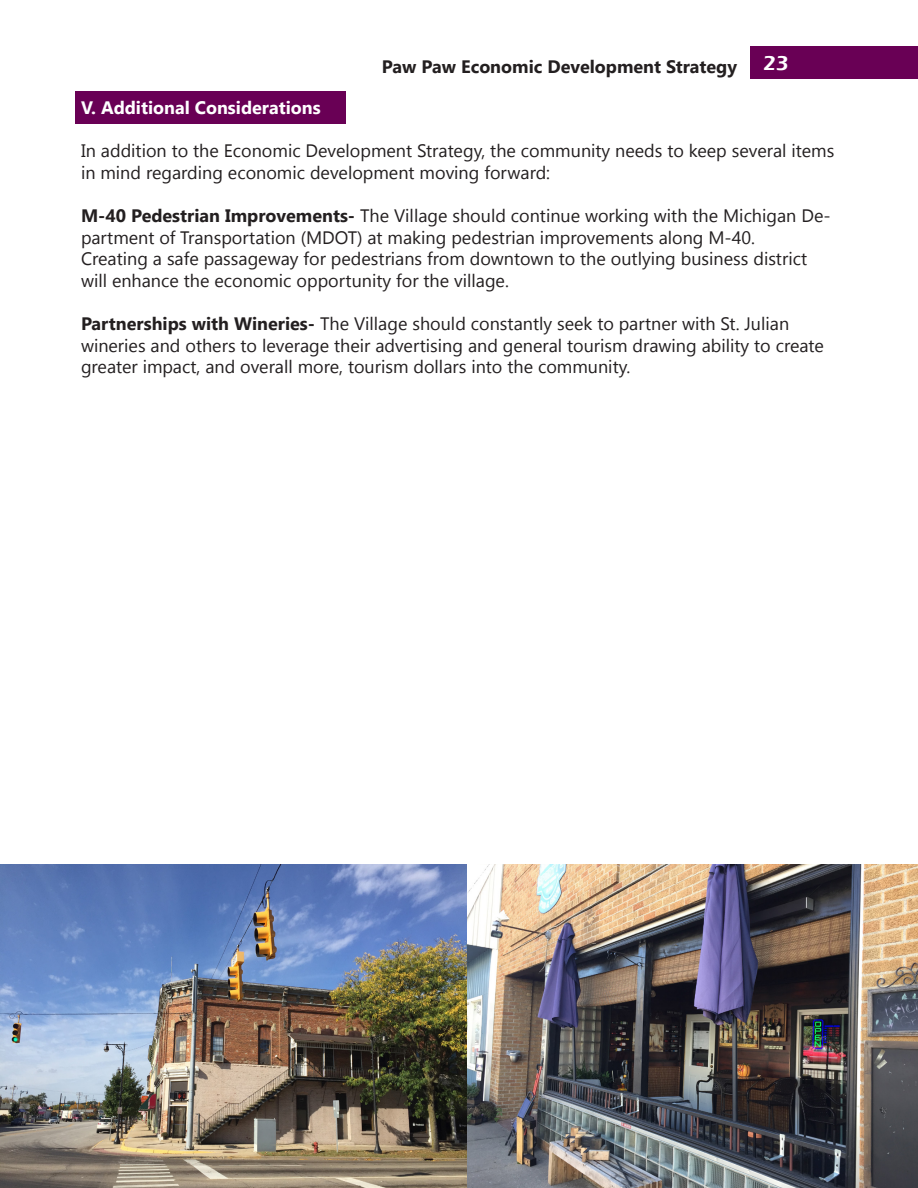
<style>
.page{position:relative;width:918px;height:1188px;background:#fff}
.page>*{position:absolute;margin:0;border:0;box-sizing:border-box;transform-origin:0 0}
.t1{font:18px/21.6px "Gadugi";color:#231f20}
.t2{font:700 18px "Gadugi";color:#231f20}
.t3{font:700 18px "Gadugi";color:#fff}
.s1{font-weight:700}
</style>
<div class="page">
<div style="left:751px;top:47px;width:167px;height:32px;background:#690055"></div>
<div style="left:75px;top:91px;width:271px;height:33px;background:#690055"></div>
<img style="left:0;top:864px;width:918px;height:324px">
<p class="t2" style="left:382px;top:56px;width:408px">Paw Paw Economic Development Strategy <sup>23</sup></p>
<p class="t3" style="left:81px;top:97px;width:241px">V. Additional Considerations</p>
<p class="t1" style="left:81px;top:140px;width:755px">In addition to the Economic Development Strategy, the community needs to keep several items in mind regarding economic development moving forward:</p>
<p class="t1" style="left:81px;top:205px;width:751px"><span class="s1">M-40 Pedestrian Improvements-</span> The Village should continue working with the Michigan De&shy;partment of Transportation (MDOT) at making pedestrian improvements along M-40.</p>
<p class="t1" style="left:81px;top:248px;width:728px">Creating a safe passageway for pedestrians from downtown to the outlying business district will enhance the economic opportunity for the village.</p>
<p class="t1" style="left:81px;top:313px;width:710px"><span class="s1">Partnerships with Wineries-</span> The Village should constantly seek to partner with St. Julian</p>
<p class="t1" style="left:81px;top:334px;width:744px">wineries and others to leverage their advertising and general tourism drawing ability to create greater impact, and overall more, tourism dollars into the community.</p>
</div>
